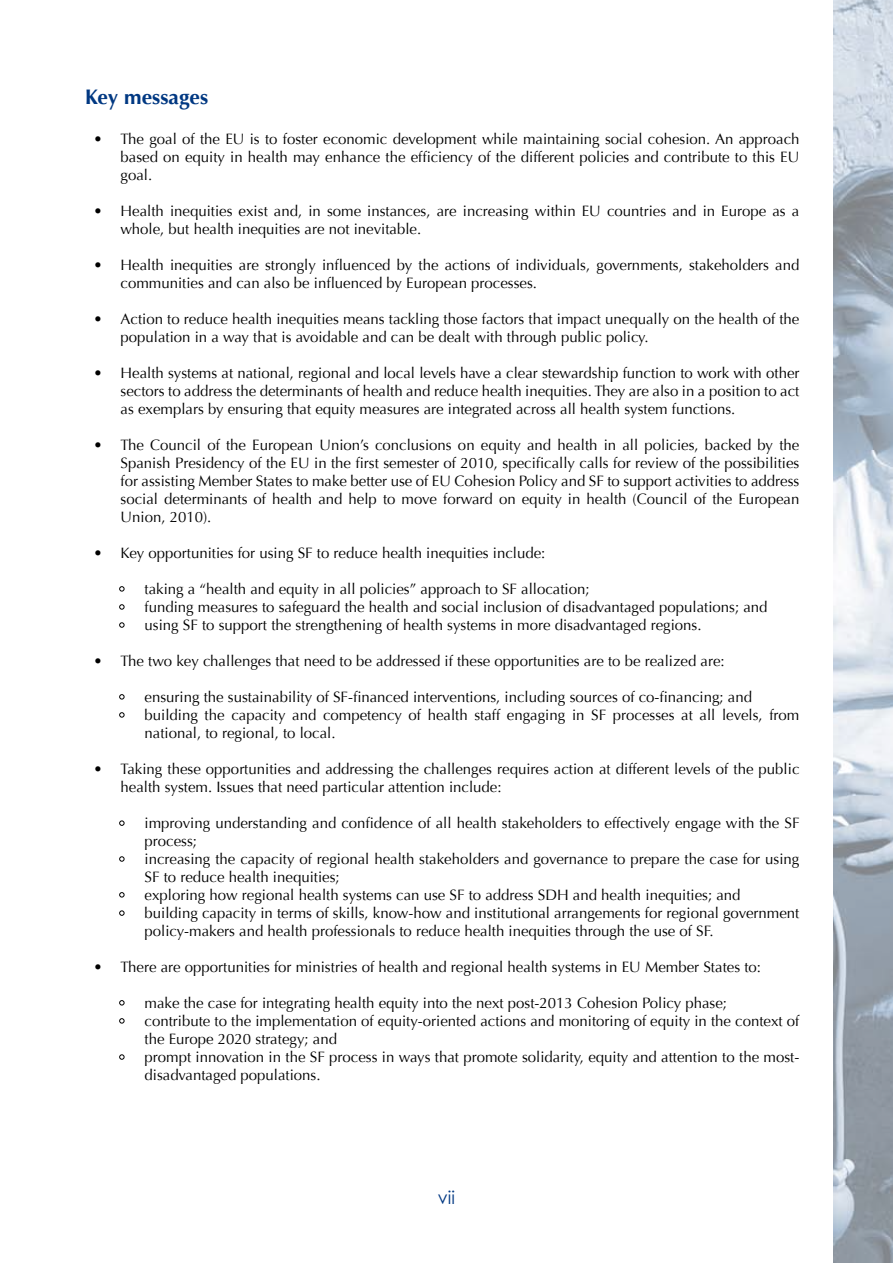
<style>
.page{position:relative;width:893px;height:1263px;background:#fff}
.page>*{position:absolute;margin:0;border:0;box-sizing:border-box;transform-origin:0 0}
.t1{font:700 21px "Optima";color:#003882}
.t2{font:18px "Century Gothic";color:#003882}
.t3{font:15px/18px "Optima";color:#000}
</style>
<div class="page">
<img style="left:833px;top:0;width:60px;height:1263px">
<svg style="left:119px;top:586px;width:5px;height:5px"></svg>
<svg style="left:119px;top:604px;width:5px;height:5px"></svg>
<svg style="left:119px;top:623px;width:5px;height:4px"></svg>
<svg style="left:119px;top:694px;width:5px;height:5px"></svg>
<svg style="left:119px;top:712px;width:5px;height:5px"></svg>
<svg style="left:119px;top:821px;width:5px;height:4px"></svg>
<svg style="left:119px;top:892px;width:5px;height:5px"></svg>
<svg style="left:119px;top:856px;width:5px;height:5px"></svg>
<svg style="left:119px;top:911px;width:5px;height:4px"></svg>
<svg style="left:119px;top:1018px;width:5px;height:5px"></svg>
<svg style="left:119px;top:1000px;width:5px;height:5px"></svg>
<svg style="left:119px;top:1054px;width:5px;height:5px"></svg>
<h1 class="t1" style="left:85px;top:85px;width:125px">Key messages</h1>
<p class="t3" style="left:121px;top:130px;width:680px;text-align:justify;text-indent:-27px">• The goal of the EU is to foster economic development while maintaining social cohesion. An approach based on equity in health may enhance the efficiency of the different policies and contribute to this EU goal.</p>
<p class="t3" style="left:121px;top:202px;width:680px;text-indent:-27px">• Health inequities exist and, in some instances, are increasing within EU countries and in Europe as a whole, but health inequities are not inevitable.</p>
<p class="t3" style="left:121px;top:256px;width:680px;text-indent:-27px">• Health inequities are strongly influenced by the actions of individuals, governments, stakeholders and communities and can also be influenced by European processes.</p>
<p class="t3" style="left:121px;top:310px;width:680px;text-indent:-27px">• Action to reduce health inequities means tackling those factors that impact unequally on the health of the population in a way that is avoidable and can be dealt with through public policy.</p>
<p class="t3" style="left:121px;top:364px;width:680px;text-align:justify;text-indent:-27px">• Health systems at national, regional and local levels have a clear stewardship function to work with other sectors to address the determinants of health and reduce health inequities. They are also in a position to act as exemplars by ensuring that equity measures are integrated across all health system functions.</p>
<p class="t3" style="left:121px;top:436px;width:680px;text-align:justify;text-indent:-27px">• The Council of the European Union’s conclusions on equity and health in all policies, backed by the Spanish Presidency of the EU in the first semester of 2010, specifically calls for review of the possibilities for assisting Member States to make better use of EU Cohesion Policy and SF to support activities to address social determinants of health and help to move forward on equity in health (Council of the European Union, 2010).</p>
<p class="t3" style="left:94px;top:544px;width:453px">• Key opportunities for using SF to reduce health inequities include:</p>
<p class="t3" style="left:118px;top:580px;width:473px">• taking a “health and equity in all policies” approach to SF allocation;</p>
<p class="t3" style="left:118px;top:598px;width:651px">• funding measures to safeguard the health and social inclusion of disadvantaged populations; and</p>
<p class="t3" style="left:118px;top:616px;width:586px">• using SF to support the strengthening of health systems in more disadvantaged regions.</p>
<p class="t3" style="left:94px;top:652px;width:633px">• The two key challenges that need to be addressed if these opportunities are to be realized are:</p>
<p class="t3" style="left:118px;top:688px;width:636px">• ensuring the sustainability of SF-financed interventions, including sources of co-financing; and</p>
<p class="t3" style="left:145px;top:706px;width:656px;text-indent:-27px">• building the capacity and competency of health staff engaging in SF processes at all levels, from national, to regional, to local.</p>
<p class="t3" style="left:121px;top:760px;width:680px;text-indent:-27px">• Taking these opportunities and addressing the challenges requires action at different levels of the public health system. Issues that need particular attention include:</p>
<p class="t3" style="left:145px;top:814px;width:656px;text-indent:-27px">• improving understanding and confidence of all health stakeholders to effectively engage with the SF process;</p>
<p class="t3" style="left:145px;top:850px;width:656px;text-indent:-27px">• increasing the capacity of regional health stakeholders and governance to prepare the case for using<br>SF to reduce health inequities;</p>
<p class="t3" style="left:118px;top:886px;width:624px">• exploring how regional health systems can use SF to address SDH and health inequities; and</p>
<p class="t3" style="left:145px;top:904px;width:656px;text-indent:-27px">• building capacity in terms of skills, know-how and institutional arrangements for regional government policy-makers and health professionals to reduce health inequities through the use of SF.</p>
<p class="t3" style="left:94px;top:958px;width:669px">• There are opportunities for ministries of health and regional health systems in EU Member States to:</p>
<p class="t3" style="left:118px;top:994px;width:611px">• make the case for integrating health equity into the next post-2013 Cohesion Policy phase;</p>
<p class="t3" style="left:145px;top:1012px;width:656px;text-indent:-27px">• contribute to the implementation of equity-oriented actions and monitoring of equity in the context of the Europe 2020 strategy; and</p>
<p class="t3" style="left:145px;top:1048px;width:656px;text-indent:-27px">• prompt innovation in the SF process in ways that promote solidarity, equity and attention to the most&shy;disadvantaged populations.</p>
<p class="t2" style="left:438px;top:1186px;width:19px">vii</p>
</div>
